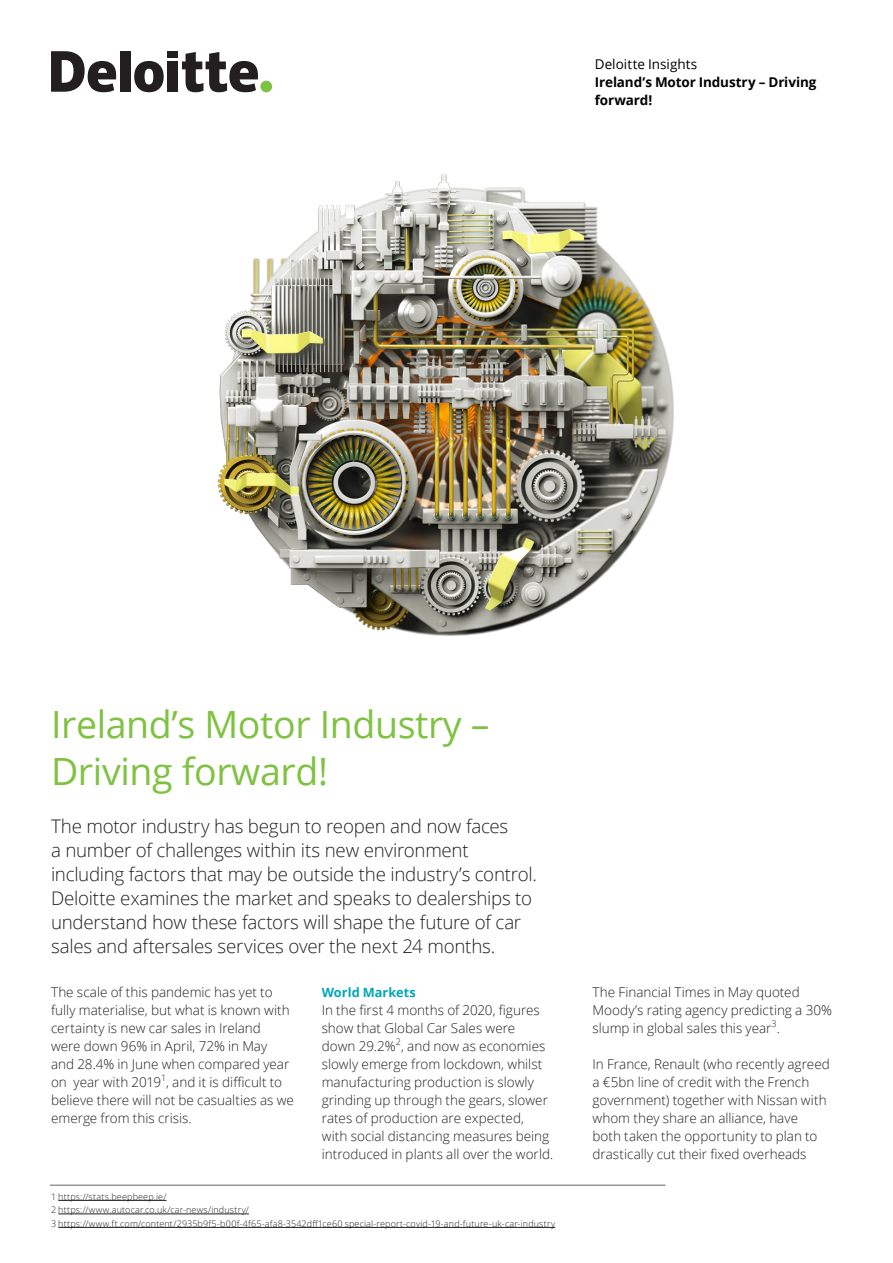
<style>
.page{position:relative;width:893px;height:1263px;background:#fff}
.page>*{position:absolute;margin:0;border:0;box-sizing:border-box;transform-origin:0 0}
.Story_heading_light{font:37.5px/46.5px "Open Sans";letter-spacing:-.01em;color:#7fc241}
.Introduction__14_18p{font:300 18.75px/24px "Open Sans";letter-spacing:-.015em;color:#231f20}
.Body_copy__8_5_12pt{font:300 13.5px/18px "Open Sans";color:#231f20}
.Subhead_B__8_5_12pt{font:700 13.5px/18px "Open Sans";letter-spacing:-.01em;color:#000}
.Subhead_B__8_5_12pt-2{font:13.5px "Open Sans";color:#000}
.Subhead_A__8_5_12pt{font:700 12.75px "Open Sans";color:#00a6b9}
.t1{font:300 9px "Open Sans";letter-spacing:.015em;color:#231f20}
</style>
<div class="page">
<div style="left:260px;top:81px;width:12px;height:11px;background:#7fc241;border-radius:50%"></div>
<div style="left:120px;top:51px;width:10px;height:41px;background:#231f20"></div>
<svg style="left:134px;top:61px;width:30px;height:31px"></svg>
<div style="left:168px;top:61px;width:10px;height:31px;background:#231f20"></div>
<div style="left:168px;top:51px;width:10px;height:7px;background:#231f20"></div>
<svg style="left:182px;top:52px;width:76px;height:40px"></svg>
<svg style="left:51px;top:51px;width:65px;height:41px"></svg>
<img style="left:217px;top:174px;width:457px;height:462px">
<hr style="left:58px;top:1200px;width:109px;height:1px;background:#231f20">
<hr style="left:58px;top:1213px;width:191px;height:1px;background:#231f20">
<hr style="left:58px;top:1227px;width:497px;height:1px;background:#231f20">
<hr style="left:50px;top:1185px;width:615px;height:1px;background:#5f6369">
<p class="Subhead_B__8_5_12pt-2" style="left:595px;top:55px;width:104px">Deloitte Insights</p>
<p class="Subhead_B__8_5_12pt" style="left:595px;top:73px;width:223px">Ireland’s Motor Industry – Driving forward!</p>
<p class="Story_heading_light" style="left:51px;top:700px;width:440px">Ireland’s Motor Industry –<br>Driving forward!</p>
<p class="Introduction__14_18p" style="left:51px;top:813px;width:487px">The motor industry has begun to reopen and now faces<br>a number of challenges within its new environment including factors that may be outside the industry’s control.<br>Deloitte examines the market and speaks to dealerships to understand how these factors will shape the future of car sales and aftersales services over the next 24 months.</p>
<p class="Body_copy__8_5_12pt" style="left:51px;top:982px;width:244px">The scale of this pandemic has yet to fully materialise, but what is known with certainty is new car sales in Ireland were down 96% in April, 72% in May<br>and 28.4% in June when compared year on year with 2019<sup>1</sup>, and it is difficult to believe there will not be casualties as we emerge from this crisis.</p>
<p class="Subhead_A__8_5_12pt" style="left:322px;top:983px;width:95px">World Markets</p>
<p class="Body_copy__8_5_12pt" style="left:322px;top:1000px;width:233px">In the first 4 months of 2020, figures show that Global Car Sales were<br>down 29.2%<sup>2</sup>, and now as economies slowly emerge from lockdown, whilst manufacturing production is slowly grinding up through the gears, slower rates of production are expected,<br>with social distancing measures being introduced in plants all over the world.</p>
<p class="t1" style="left:51px;top:1190px;width:117px">1 https://stats.beepbeep.ie/</p>
<p class="t1" style="left:51px;top:1204px;width:199px">2 https://www.autocar.co.uk/car-news/industry/</p>
<p class="t1" style="left:51px;top:1217px;width:506px">3 https://www.ft.com/content/2935b9f5-b00f-4f65-afa8-3542dff1ce60 special-report-covid-19-and-future-uk-car-industry</p>
<p class="Body_copy__8_5_12pt" style="left:592px;top:982px;width:241px">The Financial Times in May quoted<br>Moody’s rating agency predicting a 30% slump in global sales this year<sup>3</sup>.</p>
<p class="Body_copy__8_5_12pt" style="left:592px;top:1054px;width:239px">In France, Renault (who recently agreed a €5bn line of credit with the French government) together with Nissan with whom they share an alliance, have both taken the opportunity to plan to drastically cut their fixed overheads</p>
</div>
